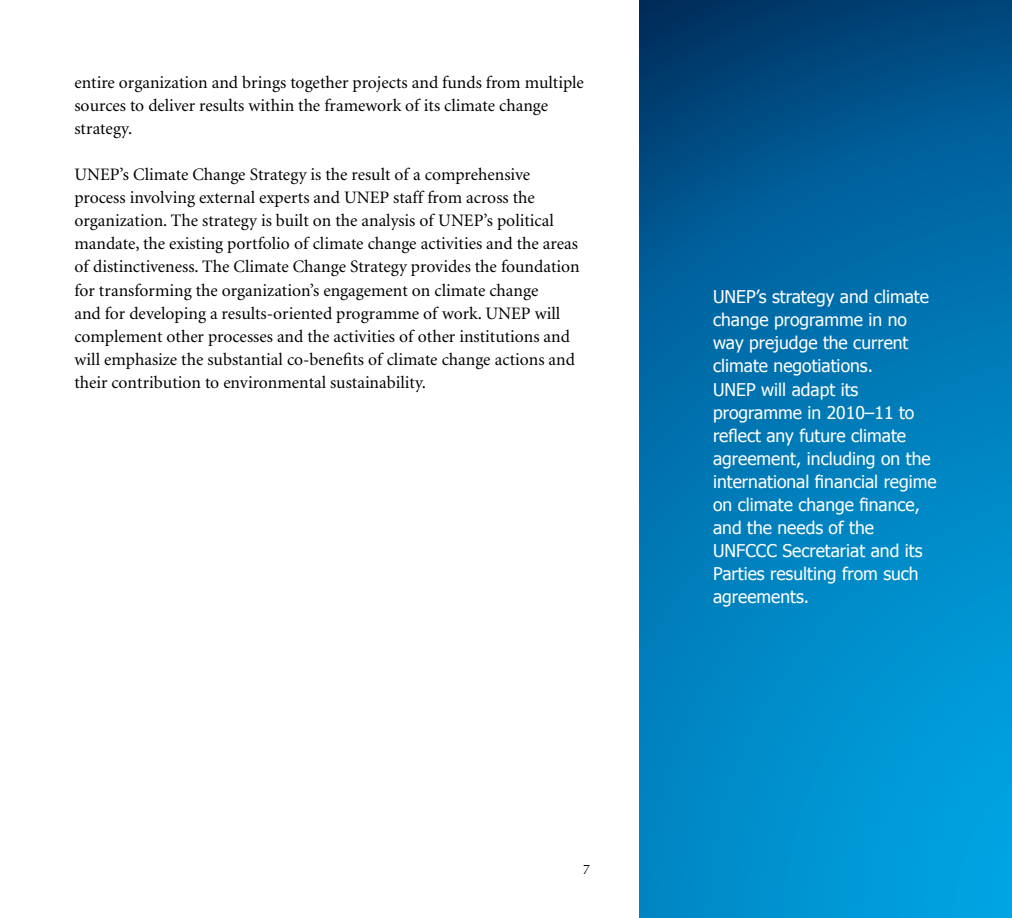
<style>
.page{position:relative;width:1012px;height:918px;background:#fff}
.page>*{position:absolute;margin:0;border:0;box-sizing:border-box;transform-origin:0 0}
.t1{font:17.5px/23.1px "Minion";color:#000}
.t2{font:17.5px/23.1px "Tahoma";color:#fff}
.t3{font:14px "Optimum Roman DTC";color:#000}
</style>
<div class="page">
<svg style="left:640px;top:0;width:372px;height:918px;background:#0076b2"></svg>
<p class="t1" style="left:74px;top:71px;width:511px">entire organization and brings together projects and funds from multiple sources to deliver results within the framework of its climate change strategy.</p>
<p class="t1" style="left:74px;top:163px;width:507px">UNEP’s Climate Change Strategy is the result of a comprehensive process involving external experts and UNEP staff from across the organization. The strategy is built on the analysis of UNEP’s political mandate, the existing portfolio of climate change activities and the areas of distinctiveness. The Climate Change Strategy provides the foundation for transforming the organization’s engagement on climate change<br>and for developing a results-oriented programme of work. UNEP will complement other processes and the activities of other institutions and will emphasize the substantial co-benefits of climate change actions and their contribution to environmental sustainability.</p>
<p class="t3" style="left:583px;top:861px;width:9px">7</p>
<p class="t2" style="left:713px;top:285px;width:225px">UNEP’s strategy and climate change programme in no way prejudge the current climate negotiations.<br>UNEP will adapt its programme in 2010–11 to reflect any future climate agreement, including on the international financial regime on climate change finance, and the needs of the<br>UNFCCC Secretariat and its<br>Parties resulting from such agreements.</p>
</div>
